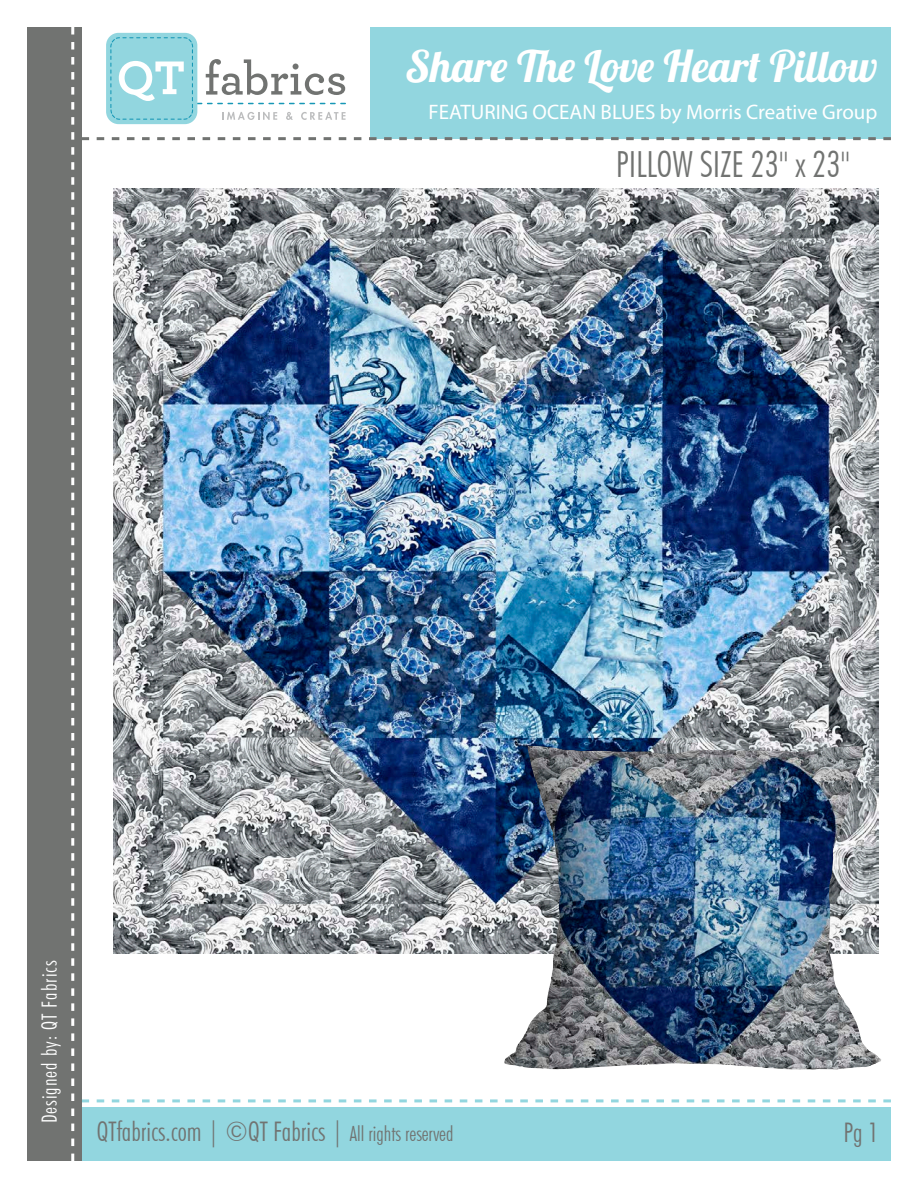
<style>
.page{position:relative;width:918px;height:1188px;background:#fff}
.page>*{position:absolute;margin:0;border:0;box-sizing:border-box;transform-origin:0 0}
.t1{font:43.5px "Lobster 1.4";color:#fff}
.t2{font:300 condensed 36px "Futura BT";color:#717371}
.t3{font:300 condensed 27px "Futura BT";color:#717371}
.Headers{font:21px "Myriad Pro";color:#fff}
.t4{font:300 condensed 21px "Futura BT";letter-spacing:.05em;color:#fff}
.s1{font-size:21px}
</style>
<div class="page">
<div style="left:71px;top:1107px;width:820px;height:54px;background:#92d6df"></div>
<svg style="left:82px;top:1099px;width:809px;height:3px"></svg>
<div style="left:27px;top:27px;width:55px;height:1134px;background:#717371"></div>
<svg style="left:71px;top:27px;width:3px;height:1134px"></svg>
<div style="left:371px;top:27px;width:520px;height:112px;background:#92d6df"></div>
<svg style="left:82px;top:137px;width:809px;height:3px"></svg>
<div style="left:106px;top:33px;width:91px;height:91px;background:#92d6df;border-radius:13px"></div>
<svg style="left:110px;top:37px;width:236px;height:83px"></svg>
<img style="left:113px;top:188px;width:765px;height:765px">
<img style="left:504px;top:746px;width:371px;height:324px">
<p class="t1" style="left:406px;top:39px;width:473px">Share The Love Heart Pillow</p>
<p class="Headers" style="left:429px;top:99px;width:450px">FEATURING OCEAN BLUES by Morris Creative Group</p>
<p class="t2" style="left:616px;top:142px;width:236px">PILLOW SIZE 23" x 23"</p>
<p class="t4" style="left:37px;top:1123px;width:164px;rotate:-90deg">Designed by: QT Fabrics</p>
<p class="t3" style="left:97px;top:1115px;width:358px">QTfabrics.com | ©QT Fabrics | <span class="s1">All rights reserved</span></p>
<p class="t3" style="left:843px;top:1116px;width:37px">Pg 1</p>
</div>
